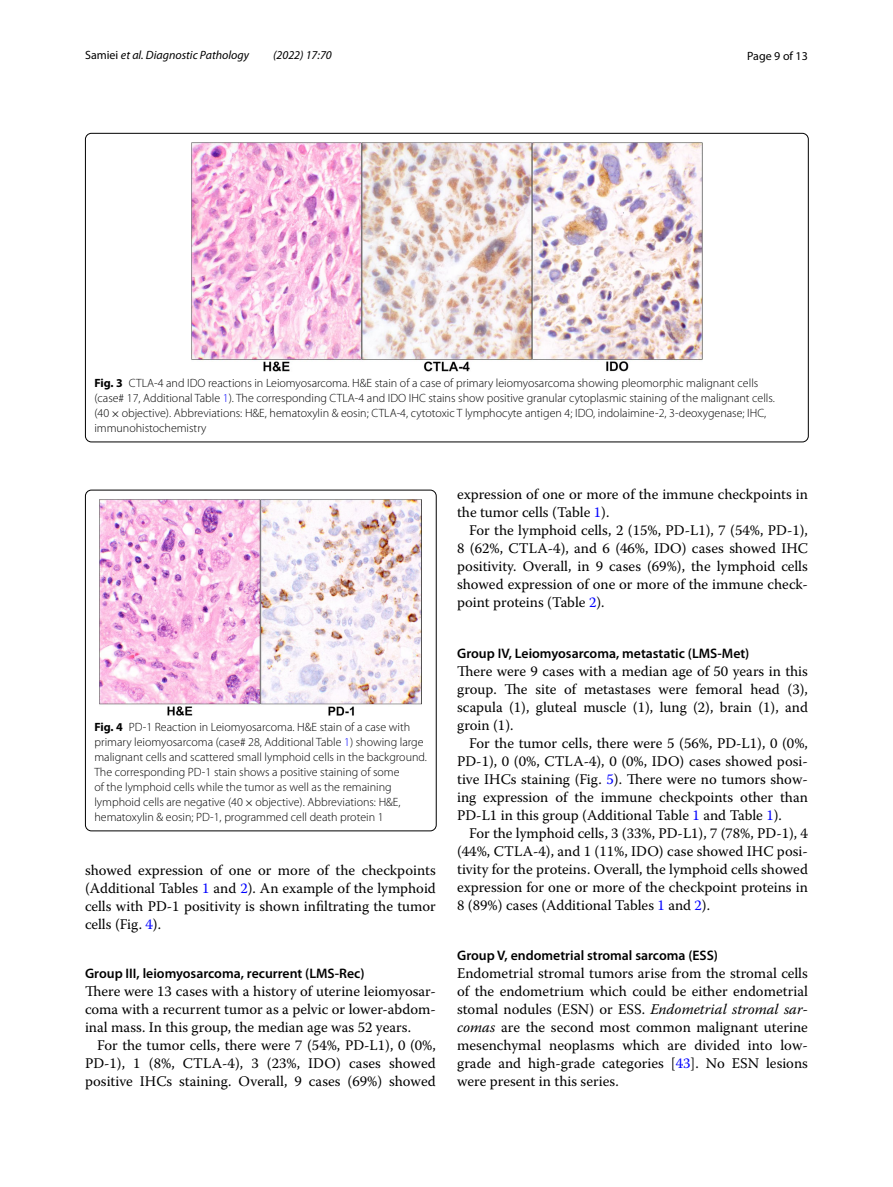
<style>
.page{position:relative;width:893px;height:1187px;background:#fff}
.page>*{position:absolute;margin:0;border:0;box-sizing:border-box;transform-origin:0 0}
.t1{font:14.7px/18px "Warnock Pro";color:#000;text-align:justify}
.t2{font:600 13.8px "Myriad Pro";color:#000}
.t3{font:300 12px/15px "Myriad Pro";color:#000}
.t4{font:italic 12px "Myriad Pro";color:#000}
.t5{font:12px "Myriad Pro";color:#000}
.s1{font-style:normal}
.s2{font-weight:700}
.s3{color:#00f}
.s4{font-family:"MTSY";font-weight:400}
.s5{font-style:italic}
</style>
<div class="page">
<img style="left:192px;top:142px;width:510px;height:229px">
<img style="left:100px;top:499px;width:322px;height:217px">
<div style="left:85px;top:490px;width:351px;height:341px;border:1px solid #000;border-radius:6px"></div>
<p class="t4" style="left:85px;top:48px;width:166px"><span class="s1">Samiei</span> et al. Diagnostic Pathology</p>
<p class="t4" style="left:273px;top:48px;width:60px">(2022) 17:70</p>
<p class="t5" style="left:747px;top:48px;width:62px">Page 9 of 13</p>
<p class="t3" style="left:94px;top:375px;width:682px"><span class="s2">Fig. 3</span> CTLA-4 and IDO reactions in Leiomyosarcoma. H&amp;E stain of a case of primary leiomyosarcoma showing pleomorphic malignant cells (case# 17, Additional Table <span class="s3">1</span>). The corresponding CTLA-4 and IDO IHC stains show positive granular cytoplasmic staining of the malignant cells. (40<span class="s4">×</span>objective). Abbreviations: H&amp;E, hematoxylin &amp; eosin; CTLA-4, cytotoxic T lymphocyte antigen 4; IDO, indolaimine-2, 3-deoxygenase; IHC, immunohistochemistry</p>
<p class="t3" style="left:94px;top:719px;width:334px"><span class="s2">Fig. 4</span> PD-1 Reaction in Leiomyosarcoma. H&amp;E stain of a case with primary leiomyosarcoma (case# 28, Additional Table <span class="s3">1</span>) showing large malignant cells and scattered small lymphoid cells in the background.<br>The corresponding PD-1 stain shows a positive staining of some<br>of the lymphoid cells while the tumor as well as the remaining lymphoid cells are negative (40<span class="s4">×</span>objective). Abbreviations: H&amp;E, hematoxylin &amp; eosin; PD-1, programmed cell death protein 1</p>
<p class="t1" style="left:85px;top:860px;width:352px">showed expression of one or more of the checkpoints (Additional Tables <span class="s3">1</span> and <span class="s3">2</span>). An example of the lymphoid cells with PD-1 positivity is shown infiltrating the tumor cells (Fig. <span class="s3">4</span>).</p>
<p class="t2" style="left:85px;top:964px;width:281px">Group III, leiomyosarcoma, recurrent (LMS‑Rec)</p>
<p class="t1" style="left:85px;top:982px;width:352px">There were 13 cases with a history of uterine leiomyosar&shy;coma with a recurrent tumor as a pelvic or lower-abdom&shy;inal mass. In this group, the median age was 52 years.</p>
<p class="t1" style="left:85px;top:1036px;width:352px;text-indent:12px">For the tumor cells, there were 7 (54%, PD-L1), 0 (0%, PD-1), 1 (8%, CTLA-4), 3 (23%, IDO) cases showed positive IHCs staining. Overall, 9 cases (69%) showed</p>
<p class="t1" style="left:457px;top:485px;width:352px">expression of one or more of the immune checkpoints in the tumor cells (Table <span class="s3">1</span>).</p>
<p class="t1" style="left:457px;top:521px;width:352px;text-indent:12px">For the lymphoid cells, 2 (15%, PD-L1), 7 (54%, PD-1), 8 (62%, CTLA-4), and 6 (46%, IDO) cases showed IHC positivity. Overall, in 9 cases (69%), the lymphoid cells showed expression of one or more of the immune check&shy;point proteins (Table <span class="s3">2</span>).</p>
<p class="t2" style="left:457px;top:644px;width:294px">Group IV, Leiomyosarcoma, metastatic (LMS‑Met)</p>
<p class="t1" style="left:457px;top:661px;width:352px">There were 9 cases with a median age of 50 years in this group. The site of metastases were femoral head (3), scapula (1), gluteal muscle (1), lung (2), brain (1), and groin (1).</p>
<p class="t1" style="left:457px;top:733px;width:352px;text-indent:12px">For the tumor cells, there were 5 (56%, PD-L1), 0 (0%, PD-1), 0 (0%, CTLA-4), 0 (0%, IDO) cases showed posi&shy;tive IHCs staining (Fig. <span class="s3">5</span>). There were no tumors show&shy;ing expression of the immune checkpoints other than PD-L1 in this group (Additional Table <span class="s3">1</span> and Table <span class="s3">1</span>).</p>
<p class="t1" style="left:457px;top:823px;width:352px;text-indent:12px">For the lymphoid cells, 3 (33%, PD-L1), 7 (78%, PD-1), 4 (44%, CTLA-4), and 1 (11%, IDO) case showed IHC posi&shy;tivity for the proteins. Overall, the lymphoid cells showed expression for one or more of the checkpoint proteins in 8 (89%) cases (Additional Tables <span class="s3">1</span> and <span class="s3">2</span>).</p>
<p class="t2" style="left:457px;top:946px;width:262px">Group V, endometrial stromal sarcoma (ESS)</p>
<p class="t1" style="left:457px;top:964px;width:352px">Endometrial stromal tumors arise from the stromal cells of the endometrium which could be either endometrial stomal nodules (ESN) or ESS. <span class="s5">Endometrial stromal sar&shy;comas</span> are the second most common malignant uterine mesenchymal neoplasms which are divided into low&shy;grade and high-grade categories [<span class="s3">43</span>]. No ESN lesions were present in this series.</p>
</div>
